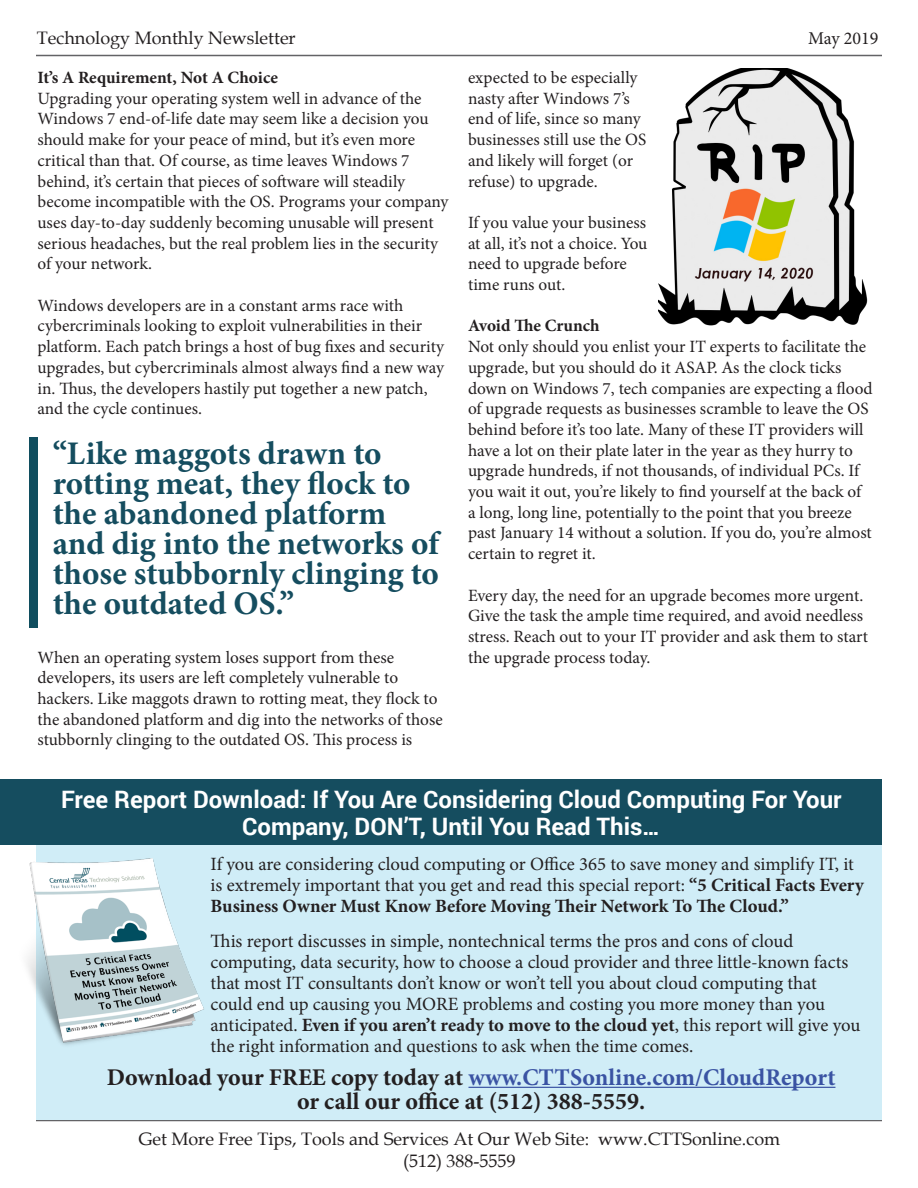
<style>
.page{position:relative;width:918px;height:1188px;background:#fff}
.page>*{position:absolute;margin:0;border:0;box-sizing:border-box;transform-origin:0 0}
.t1{font:700 33px/30px "Minion Pro";color:#154d5f}
.t2{font:700 24px/27px "Roboto";color:#fff;text-align:center}
.t3{font:700 24px "Minion Pro";color:#3a53a3}
.t4{font:700 24px "Minion Pro";color:#231f20}
.t5{font:18.75px/21px "Minion Pro";letter-spacing:-.005em;color:#231f20}
.t6{font:18px "Book Antiqua";color:#231f20}
.t7{font:18px "Minion Pro";color:#231f20}
.t8{font:17.25px/20.7px "Minion Pro";color:#231f20}
.t9{font:700 17.25px "Minion Pro";color:#231f20}
.s1{font-weight:700}
.s2{color:#231f20}
</style>
<div class="page">
<hr style="left:36px;top:1120px;width:846px;height:1px;background:#636366">
<hr style="left:36px;top:55px;width:846px;height:1px;background:#636366">
<div style="left:30px;top:437px;width:8px;height:191px;background:#104e5f"></div>
<div style="left:36px;top:788px;width:846px;height:332px;background:#d0edf7"></div>
<div style="left:0;top:780px;width:882px;height:65px;background:#154d5f"></div>
<img style="left:27px;top:858px;width:177px;height:187px">
<hr style="left:468px;top:1087px;width:367px;height:1px;background:#3a53a3">
<img style="left:658px;top:69px;width:210px;height:257px">
<p class="t6" style="left:37px;top:25px;width:260px">Technology Monthly Newsletter</p>
<p class="t7" style="left:808px;top:26px;width:72px">May 2019</p>
<p class="t9" style="left:38px;top:65px;width:242px">It’s A Requirement, Not A Choice</p>
<p class="t8" style="left:38px;top:88px;width:412px">Upgrading your operating system well in advance of the Windows 7 end-of-life date may seem like a decision you should make for your peace of mind, but it’s even more critical than that. Of course, as time leaves Windows 7 behind, it’s certain that pieces of software will steadily become incompatible with the OS. Programs your company uses day-to-day suddenly becoming unusable will present serious headaches, but the real problem lies in the security of your network.</p>
<p class="t8" style="left:38px;top:295px;width:408px">Windows developers are in a constant arms race with cybercriminals looking to exploit vulnerabilities in their platform. Each patch brings a host of bug fixes and security upgrades, but cybercriminals almost always find a new way in. Thus, the developers hastily put together a new patch, and the cycle continues.</p>
<p class="t8" style="left:468px;top:67px;width:180px">expected to be especially nasty after Windows 7’s end of life, since so many businesses still use the OS and likely will forget (or refuse) to upgrade.</p>
<p class="t8" style="left:468px;top:212px;width:181px">If you value your business at all, it’s not a choice. You need to upgrade before time runs out.</p>
<p class="t9" style="left:468px;top:314px;width:133px">Avoid The Crunch</p>
<p class="t8" style="left:468px;top:336px;width:406px">Not only should you enlist your IT experts to facilitate the upgrade, but you should do it ASAP. As the clock ticks down on Windows 7, tech companies are expecting a flood of upgrade requests as businesses scramble to leave the OS behind before it’s too late. Many of these IT providers will have a lot on their plate later in the year as they hurry to upgrade hundreds, if not thousands, of individual PCs. If you wait it out, you’re likely to find yourself at the back of a long, long line, potentially to the point that you breeze past January 14 without a solution. If you do, you’re almost certain to regret it.</p>
<p class="t8" style="left:468px;top:585px;width:402px">Every day, the need for an upgrade becomes more urgent.<br>Give the task the ample time required, and avoid needless stress. Reach out to your IT provider and ask them to start the upgrade process today.</p>
<p class="t1" style="left:53px;top:438px;width:388px">“Like maggots drawn to rotting meat, they flock to the abandoned platform and dig into the networks of those stubbornly clinging to the outdated OS.”</p>
<p class="t8" style="left:38px;top:647px;width:407px">When an operating system loses support from these developers, its users are left completely vulnerable to hackers. Like maggots drawn to rotting meat, they flock to the abandoned platform and dig into the networks of those stubbornly clinging to the outdated OS. This process is</p>
<p class="t2" style="left:61px;top:785px;width:782px">Free Report Download: If You Are Considering Cloud Computing For Your<br>Company, DON’T, Until You Read This…</p>
<p class="t5" style="left:211px;top:854px;width:655px">If you are considering cloud computing or Office 365 to save money and simplify IT, it is extremely important that you get and read this special report: <span class="s1">“5 Critical Facts Every<br>Business Owner Must Know Before Moving Their Network To The Cloud.”</span></p>
<p class="t5" style="left:211px;top:931px;width:651px">This report discusses in simple, nontechnical terms the pros and cons of cloud computing, data security, how to choose a cloud provider and three little-known facts that most IT consultants don’t know or won’t tell you about cloud computing that could end up causing you MORE problems and costing you more money than you anticipated. <span class="s1">Even if you aren’t ready to move to the cloud yet</span>, this report will give you the right information and questions to ask when the time comes.</p>
<p class="t3" style="left:107px;top:1060px;width:730px"><span class="s2">Download your FREE copy today at</span> www.CTTSonline.com/CloudReport</p>
<p class="t4" style="left:297px;top:1084px;width:350px">or call our office at (512) 388-5559.</p>
<p class="t6" style="left:139px;top:1127px;width:643px">Get More Free Tips, Tools and Services At Our Web Site: www.CTTSonline.com</p>
<p class="t6" style="left:403px;top:1148px;width:114px">(512) 388-5559</p>
</div>
